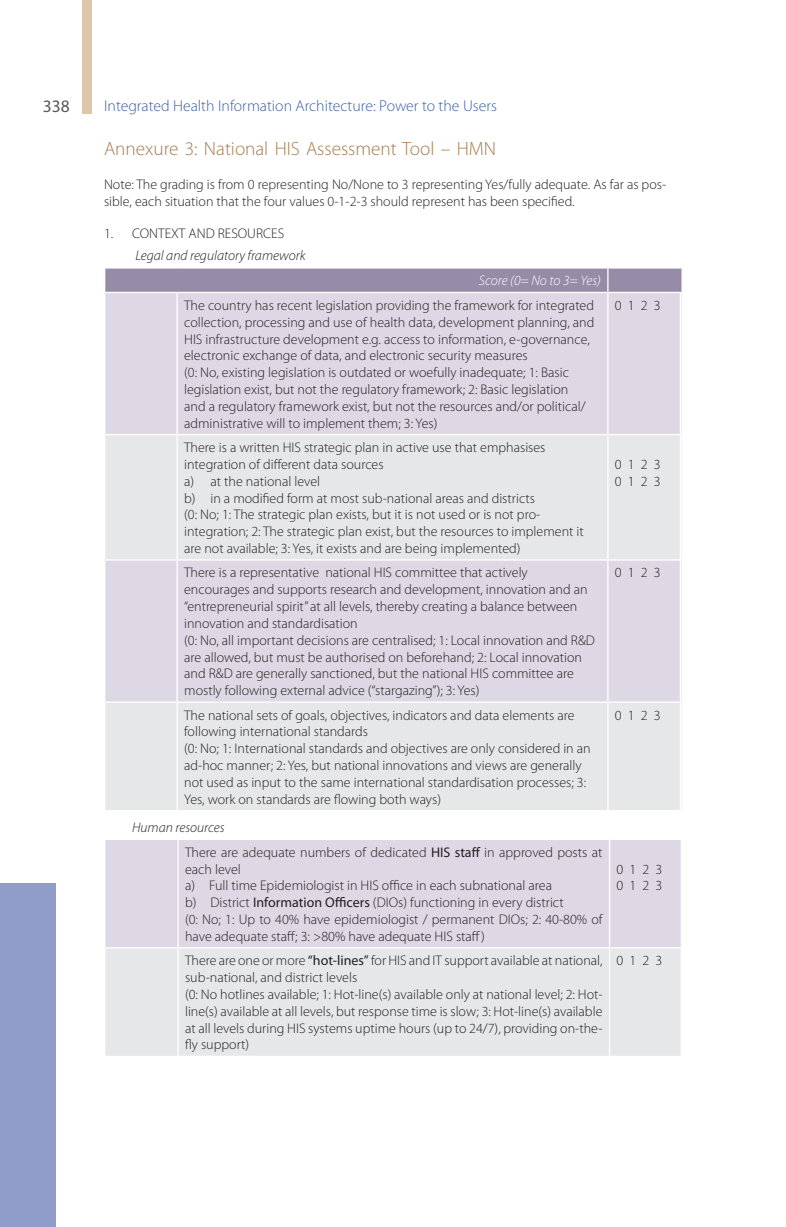
<style>
.page{position:relative;width:786px;height:1227px;background:#fff}
.page>*{position:absolute;margin:0;border:0;box-sizing:border-box;transform-origin:0 0}
.t1{font:300 19.25px "Myriad Pro";color:#a67c4d}
.t2{font:17.5px "Myriad Pro";color:#57585a}
.t3{font:300 15.75px "Myriad Pro";color:#3b61a4}
.t4{font:300 14px/16.8px "Myriad Pro";color:#231f20}
.t5{font:italic 300 14px "Myriad Pro";color:#231f20}
.t6{font:italic 300 14px "Myriad Pro";color:#fff}
.s1{font-style:italic}
.s2{font-weight:400}
</style>
<div class="page">
<svg style="left:82px;top:0;width:10px;height:113px"></svg>
<div style="left:0;top:883px;width:56px;height:343px;background:#909dca"></div>
<div style="left:105px;top:293px;width:574px;height:141px;background:#ddd8e3"></div>
<svg style="left:105px;top:435px;width:574px;height:375px;background:#e2e1e6"></svg>
<hr style="left:176px;top:293px;width:2px;height:141px;background:#fff">
<hr style="left:607px;top:293px;width:1px;height:141px;background:#fff">
<svg style="left:105px;top:268px;width:577px;height:25px;background:#9e94ae"></svg>
<hr style="left:176px;top:435px;width:2px;height:124px;background:#fff">
<hr style="left:607px;top:435px;width:1px;height:124px;background:#fff">
<hr style="left:104px;top:559px;width:73px;height:1px;background:#fff">
<hr style="left:177px;top:559px;width:430px;height:1px;background:#fff">
<hr style="left:176px;top:560px;width:2px;height:141px;background:#fff">
<hr style="left:607px;top:559px;width:73px;height:1px;background:#fff">
<hr style="left:607px;top:560px;width:1px;height:141px;background:#fff">
<hr style="left:104px;top:701px;width:73px;height:1px;background:#fff">
<hr style="left:177px;top:701px;width:430px;height:1px;background:#fff">
<hr style="left:176px;top:702px;width:2px;height:108px;background:#fff">
<hr style="left:607px;top:701px;width:73px;height:1px;background:#fff">
<hr style="left:607px;top:702px;width:1px;height:108px;background:#fff">
<div style="left:105px;top:840px;width:575px;height:107px;background:#ddd8e3"></div>
<div style="left:105px;top:948px;width:575px;height:107px;background:#e6e7e9"></div>
<hr style="left:177px;top:840px;width:2px;height:107px;background:#fff">
<hr style="left:608px;top:840px;width:2px;height:107px;background:#fff">
<hr style="left:177px;top:948px;width:2px;height:107px;background:#fff">
<hr style="left:608px;top:948px;width:2px;height:107px;background:#fff">
<p class="t2" style="left:43px;top:95px;width:28px">338</p>
<p class="t3" style="left:104px;top:97px;width:394px">Integrated Health Information Architecture: Power to the Users</p>
<h1 class="t1" style="left:104px;top:138px;width:393px">Annexure 3: National HIS Assessment Tool – HMN</h1>
<p class="t4" style="left:104px;top:176px;width:563px">Note: The grading is from 0 representing No/None to 3 representing Yes/fully adequate. As far as pos&shy;sible, each situation that the four values 0-1-2-3 should represent has been specified.</p>
<p class="t4" style="left:104px;top:225px;width:182px">1. CONTEXT AND RESOURCES</p>
<p class="t5" style="left:135px;top:248px;width:171px">Legal and regulatory framework</p>
<p class="t6" style="left:479px;top:273px;width:123px">Score (0= No to 3= Yes)</p>
<p class="t4" style="left:184px;top:297px;width:411px">The country has recent legislation providing the framework for integrated collection, processing and use of health data, development planning, and HIS infrastructure development e.g. access to information, e-governance, electronic exchange of data, and electronic security measures<br>(0: No, existing legislation is outdated or woefully inadequate; 1: Basic legislation exist, but not the regulatory framework; 2: Basic legislation<br>and a regulatory framework exist, but not the resources and/or political/ administrative will to implement them; 3: Yes)</p>
<p class="t4" style="left:614px;top:297px;width:47px">0 1 2 3</p>
<p class="t4" style="left:184px;top:439px;width:401px">There is a written HIS strategic plan in active use that emphasises integration of different data sources<br>a) at the national level<br>b) in a modified form at most sub-national areas and districts<br>(0: No; 1: The strategic plan exists, but it is not used or is not pro&shy;integration; 2: The strategic plan exist, but the resources to implement it are not available; 3: Yes, it exists and are being implemented)</p>
<p class="t4" style="left:614px;top:456px;width:47px">0 1 2 3<br>0 1 2 3</p>
<p class="t4" style="left:184px;top:564px;width:412px">There is a representative national HIS committee that actively encourages and supports research and development, innovation and an “entrepreneurial spirit” at all levels, thereby creating a balance between innovation and standardisation<br>(0: No, all important decisions are centralised; 1: Local innovation and R&amp;D are allowed, but must be authorised on beforehand; 2: Local innovation and R&amp;D are generally sanctioned, but the national HIS committee are mostly following external advice (“stargazing”); 3: Yes)</p>
<p class="t4" style="left:614px;top:564px;width:47px">0 1 2 3</p>
<p class="t4" style="left:184px;top:706px;width:408px">The national sets of goals, objectives, indicators and data elements are following international standards<br>(0: No; 1: International standards and objectives are only considered in an ad-hoc manner; 2: Yes, but national innovations and views are generally not used as input to the same international standardisation processes; 3:<br>Yes, work on standards are flowing both ways)</p>
<p class="t4" style="left:614px;top:706px;width:47px">0 1 2 3</p>
<p class="t4" style="left:185px;top:814px;width:419px;line-height:25.2px;text-indent:-53px"><span class="s1">Human resources<br></span>There are adequate numbers of dedicated <span class="s2">HIS staff</span> in approved posts at</p>
<p class="t4" style="left:185px;top:860px;width:419px">each level<br>a) Full time Epidemiologist in HIS office in each subnational area<br>b) District <span class="s2">Information Officers</span> (DIOs) functioning in every district<br>(0: No; 1: Up to 40% have epidemiologist / permanent DIOs; 2: 40-80% of have adequate staff; 3: &gt;80% have adequate HIS staff)</p>
<p class="t4" style="left:616px;top:860px;width:47px">0 1 2 3<br>0 1 2 3</p>
<p class="t4" style="left:185px;top:952px;width:419px">There are one or more <span class="s2">“hot-lines”</span> for HIS and IT support available at national, sub-national, and district levels<br>(0: No hotlines available; 1: Hot-line(s) available only at national level; 2: Hot&shy;line(s) available at all levels, but response time is slow; 3: Hot-line(s) available at all levels during HIS systems uptime hours (up to 24/7), providing on-the&shy;fly support)</p>
<p class="t4" style="left:616px;top:952px;width:47px">0 1 2 3</p>
</div>
